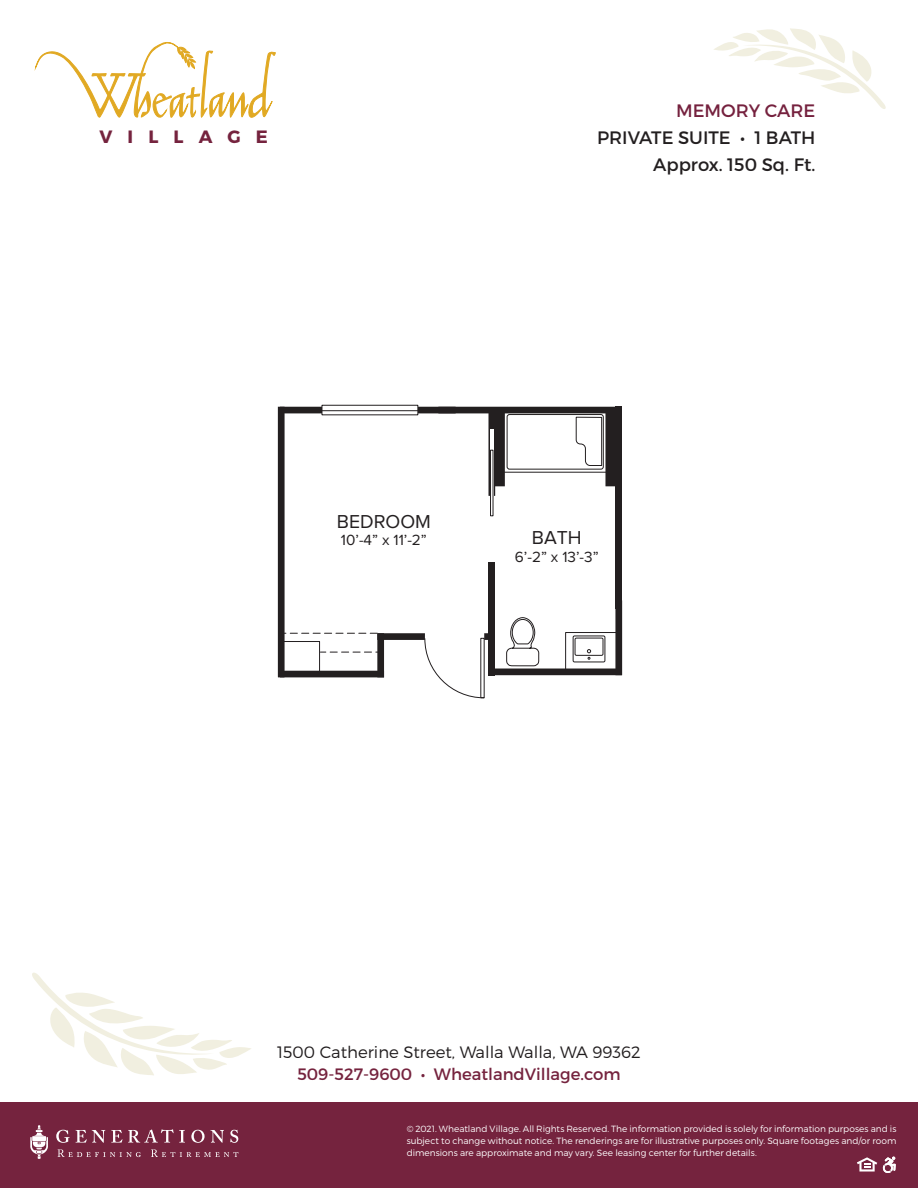
<style>
.page{position:relative;width:918px;height:1188px;background:#fff}
.page>*{position:absolute;margin:0;border:0;box-sizing:border-box;transform-origin:0 0}
.t1{font:19.35px "Proxima Nova";color:#231f20}
.t2{font:18px/27px "Montserrat";color:#231f20;text-align:right}
.t3{font:18px "Montserrat";color:#75213e}
.t4{font:700 17.85px "Montserrat";letter-spacing:.85em;color:#75233e}
.t5{font:300 16.5px "Montserrat";color:#211d1e}
.t6{font:16.5px "Montserrat";color:#75233e}
.t7{font:15.3px "Proxima Nova";color:#231f20}
.t8{font:300 9px/12px "Montserrat";color:#fff;text-align:justify}
</style>
<div class="page">
<div style="left:0;top:1102px;width:918px;height:86px;background:#75233e"></div>
<svg style="left:56px;top:1130px;width:13px;height:13px"></svg>
<svg style="left:76px;top:1130px;width:29px;height:13px"></svg>
<svg style="left:111px;top:1129px;width:74px;height:14px"></svg>
<svg style="left:191px;top:1130px;width:14px;height:13px"></svg>
<svg style="left:211px;top:1130px;width:13px;height:13px"></svg>
<svg style="left:230px;top:1130px;width:8px;height:13px"></svg>
<svg style="left:58px;top:1149px;width:83px;height:8px"></svg>
<svg style="left:151px;top:1149px;width:88px;height:8px"></svg>
<svg style="left:30px;top:1125px;width:18px;height:34px"></svg>
<svg style="left:714px;top:28px;width:172px;height:81px"></svg>
<svg style="left:32px;top:972px;width:219px;height:104px"></svg>
<svg style="left:35px;top:42px;width:241px;height:76px"></svg>
<svg style="left:857px;top:1157px;width:39px;height:16px"></svg>
<div style="left:322px;top:405px;width:96px;height:10px;border:1px solid #231f20"></div>
<svg style="left:278px;top:407px;width:344px;height:292px"></svg>
<h3 class="t4" style="left:99px;top:125px;width:170px">VILLAGE</h3>
<h2 class="t3" style="left:676px;top:99px;width:141px">MEMORY CARE</h2>
<h2 class="t2" style="left:597px;top:124px;width:220px">PRIVATE SUITE • 1 BATH<br>Approx. 150 Sq. Ft.</h2>
<h1 class="t1" style="left:337px;top:510px;width:96px">BEDROOM</h1>
<h3 class="t7" style="left:341px;top:531px;width:87px">10’-4” x 11’-2”</h3>
<h1 class="t1" style="left:532px;top:527px;width:51px">BATH</h1>
<h3 class="t7" style="left:515px;top:548px;width:85px">6’-2” x 13’-3”</h3>
<h3 class="t5" style="left:277px;top:1042px;width:365px">1500 Catherine Street, Walla Walla, WA 99362</h3>
<h3 class="t6" style="left:297px;top:1064px;width:325px">509-527-9600 ∙ WheatlandVillage.com</h3>
<p class="t8" style="left:407px;top:1123px;width:491px">© 2021. Wheatland Village. All Rights Reserved. The information provided is solely for information purposes and is subject to change without notice. The renderings are for illustrative purposes only. Square footages and/or room dimensions are approximate and may vary. See leasing center for further details.</p>
</div>
